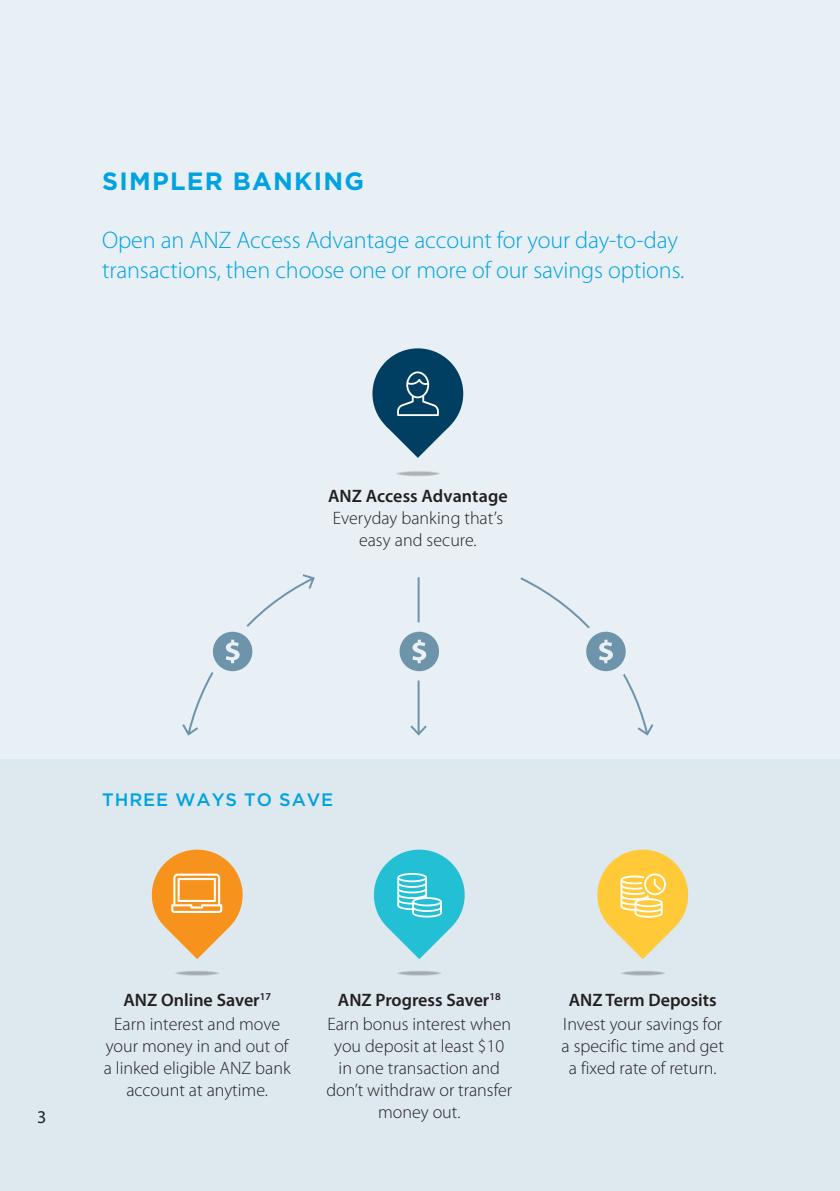
<style>
.page{position:relative;width:840px;height:1191px;background:#fff}
.page>*{position:absolute;margin:0;border:0;box-sizing:border-box;transform-origin:0 0}
.t1{font:700 25px "Gotham";letter-spacing:.05em;color:#00a2e1}
.t2{font:300 24px/30px "Myriad Pro";letter-spacing:-.005em;color:#00a2e1}
.t3{font:300 18px/22px "Myriad Pro";color:#231f20;text-align:center}
.t4{font:600 18px "Myriad Pro";color:#231f20}
.t5{font:500 18px "Gotham";letter-spacing:.05em;color:#00a2e1}
.t6{font:18px "Myriad Pro";color:#231f20}
.s1{font-weight:600}
</style>
<div class="page">
<div style="left:0;top:0;width:839px;height:1191px;background:#e8f0f5"></div>
<div style="left:0;top:760px;width:839px;height:431px;background:#dde8ef"></div>
<svg style="left:396px;top:970px;width:45px;height:6px"></svg>
<svg style="left:373px;top:849px;width:92px;height:110px"></svg>
<svg style="left:619px;top:970px;width:46px;height:6px"></svg>
<svg style="left:597px;top:849px;width:92px;height:110px"></svg>
<svg style="left:174px;top:970px;width:46px;height:6px"></svg>
<svg style="left:151px;top:849px;width:92px;height:110px"></svg>
<svg style="left:182px;top:574px;width:133px;height:162px"></svg>
<svg style="left:520px;top:577px;width:134px;height:159px"></svg>
<hr style="left:417px;top:577px;width:2px;height:157px;background:#6e94ab">
<svg style="left:410px;top:723px;width:17px;height:13px"></svg>
<div style="left:390px;top:622px;width:58px;height:58px;background:#e8f0f5;border-radius:50%"></div>
<svg style="left:399px;top:631px;width:40px;height:40px"></svg>
<svg style="left:395px;top:470px;width:45px;height:6px"></svg>
<svg style="left:372px;top:348px;width:92px;height:110px"></svg>
<h1 class="t1" style="left:102px;top:165px;width:263px">SIMPLER BANKING</h1>
<h2 class="t2" style="left:102px;top:225px;width:583px">Open an ANZ Access Advantage account for your day-to-day transactions, then choose one or more of our savings options.</h2>
<p class="t4" style="left:328px;top:484px;width:181px">ANZ Access Advantage</p>
<p class="t3" style="left:332px;top:507px;width:172px">Everyday banking that’s easy and secure.</p>
<p class="t5" style="left:102px;top:789px;width:232px">THREE WAYS TO SAVE</p>
<p class="t6" style="left:37px;top:1105px;width:11px">3</p>
<p class="t3" style="left:114px;top:988px;width:167px;line-height:24px"><span class="s1">ANZ Online Saver</span><sup>17<br></sup>Earn interest and move</p>
<p class="t3" style="left:104px;top:1035px;width:188px">your money in and out of a linked eligible ANZ bank account at anytime.</p>
<p class="t3" style="left:327px;top:988px;width:185px;line-height:24px"><span class="s1">ANZ Progress Saver</span><sup>18<br></sup>Earn bonus interest when</p>
<p class="t3" style="left:326px;top:1035px;width:187px">you deposit at least $10 in one transaction and don’t withdraw or transfer money out.</p>
<p class="t4" style="left:568px;top:988px;width:149px">ANZ Term Deposits</p>
<p class="t3" style="left:561px;top:1013px;width:164px">Invest your savings for a specific time and get a fixed rate of return.</p>
</div>
